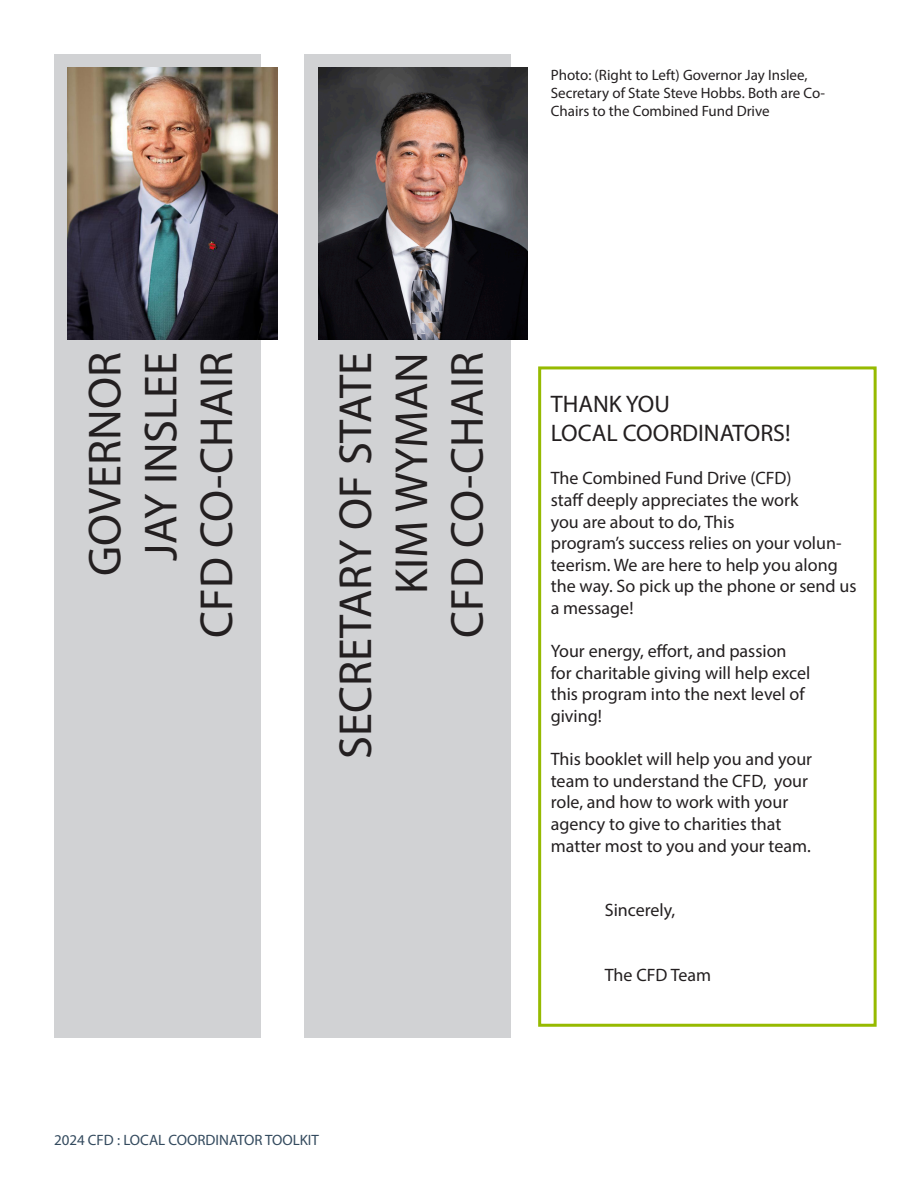
<style>
.page{position:relative;width:918px;height:1188px;background:#fff}
.page>*{position:absolute;margin:0;border:0;box-sizing:border-box;transform-origin:0 0}
.t1{font:46.5px "Myriad Pro";color:#231f20}
.t2{font:24px "Myriad Pro";color:#231f20}
.t3{font:18px/21.6px "Myriad Pro";color:#231f20}
.t4{font:15px/18px "Myriad Pro";color:#231f20}
.t5{font:15px "Myriad Pro";color:#334a5e}
</style>
<div class="page">
<div style="left:54px;top:54px;width:207px;height:984px;background:#d1d2d4"></div>
<img style="left:68px;top:68px;width:209px;height:271px">
<div style="left:305px;top:54px;width:206px;height:984px;background:#d1d2d4"></div>
<img style="left:318px;top:68px;width:210px;height:271px">
<div style="left:538px;top:366px;width:339px;height:661px;border:3px solid #96ba00"></div>
<p class="t4" style="left:551px;top:66px;width:276px">Photo: (Right to Left) Governor Jay Inslee,<br>Secretary of State Steve Hobbs. Both are Co-<br>Chairs to the Combined Fund Drive</p>
<p class="t1" style="left:76px;top:576px;width:225px;rotate:-90deg">GOVERNOR</p>
<p class="t1" style="left:132px;top:561px;width:211px;rotate:-90deg">JAY INSLEE</p>
<p class="t1" style="left:188px;top:638px;width:287px;rotate:-90deg">CFD CO-CHAIR</p>
<p class="t1" style="left:327px;top:759px;width:408px;rotate:-90deg">SECRETARY OF STATE</p>
<p class="t1" style="left:383px;top:594px;width:243px;rotate:-90deg">KIM WYMAN</p>
<p class="t1" style="left:439px;top:638px;width:287px;rotate:-90deg">CFD CO-CHAIR</p>
<p class="t5" style="left:54px;top:1131px;width:267px">2024 CFD : LOCAL COORDINATOR TOOLKIT</p>
<p class="t2" style="left:551px;top:389px;width:121px">THANK YOU</p>
<p class="t2" style="left:551px;top:418px;width:241px">LOCAL COORDINATORS!</p>
<p class="t3" style="left:551px;top:467px;width:307px">The Combined Fund Drive (CFD)<br>staff deeply appreciates the work<br>you are about to do, This<br>program’s success relies on your volun&shy;teerism. We are here to help you along the way. So pick up the phone or send us a message!</p>
<p class="t3" style="left:551px;top:640px;width:261px">Your energy, effort, and passion for charitable giving will help excel this program into the next level of giving!</p>
<p class="t3" style="left:551px;top:748px;width:263px">This booklet will help you and your team to understand the CFD, your role, and how to work with your agency to give to charities that matter most to you and your team.</p>
<p class="t3" style="left:605px;top:899px;width:72px">Sincerely,</p>
<p class="t3" style="left:605px;top:964px;width:108px">The CFD Team</p>
</div>
